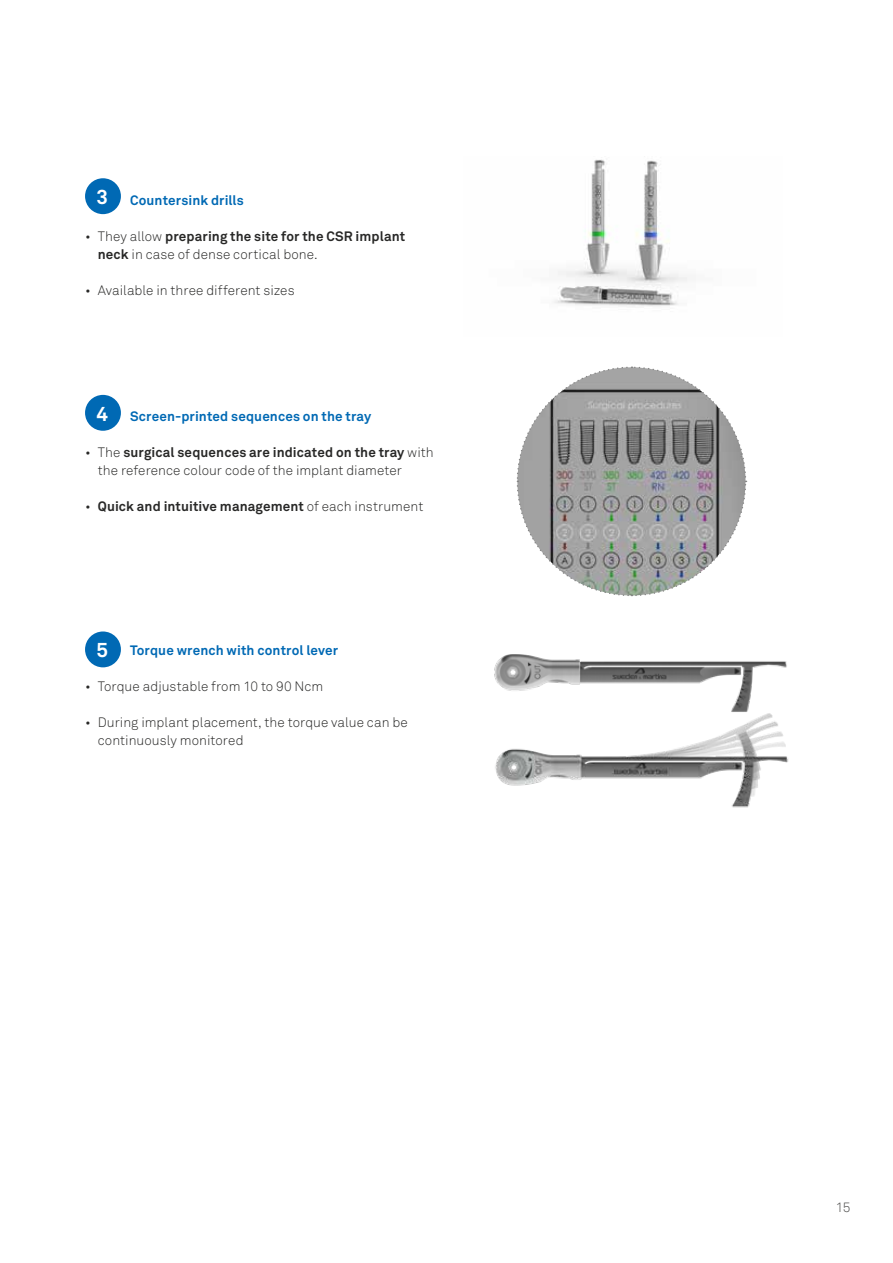
<style>
.page{position:relative;width:893px;height:1263px;background:#fff}
.page>*{position:absolute;margin:0;border:0;box-sizing:border-box;transform-origin:0 0}
.t1{font:700 20.25px "Akkurat Pro";color:#fff}
.t2{font:13.5px/18px "Akkurat Light Pro";letter-spacing:.005em;color:#282827}
.t3{font:700 13.5px "Akkurat Pro";letter-spacing:.01em;color:#282827}
.t4{font:700 13.5px "Akkurat Pro";letter-spacing:.01em;color:#0069b4}
.t5{font:13.5px "Akkurat Light Pro";color:#4a4a49}
.s1{font-family:"Akkurat Light Pro";font-weight:400}
.s2{font-family:"Akkurat Pro";font-weight:700}
</style>
<div class="page">
<img style="left:554px;top:159px;width:134px;height:148px">
<img style="left:495px;top:757px;width:293px;height:51px">
<img style="left:494px;top:654px;width:293px;height:103px">
<div style="left:85px;top:178px;width:36px;height:36px;background:#0069b4;border-radius:50%"></div>
<div style="left:85px;top:395px;width:36px;height:36px;background:#0069b4;border-radius:50%"></div>
<div style="left:85px;top:631px;width:36px;height:36px;background:#0069b4;border-radius:50%"></div>
<svg style="left:516px;top:366px;width:231px;height:231px"></svg>
<h1 class="t1" style="left:97px;top:184px;width:13px">3</h1>
<p class="t4" style="left:130px;top:191px;width:115px">Countersink drills</p>
<p class="t3" style="left:85px;top:227px;width:322px"><span class="s1">• They allow</span> preparing the site for the CSR implant</p>
<p class="t2" style="left:98px;top:245px;width:221px"><span class="s2">neck</span> in case of dense cortical bone.</p>
<p class="t2" style="left:85px;top:281px;width:211px">• Available in three different sizes</p>
<h1 class="t1" style="left:97px;top:401px;width:13px">4</h1>
<p class="t4" style="left:130px;top:407px;width:243px">Screen-printed sequences on the tray</p>
<p class="t3" style="left:85px;top:443px;width:350px"><span class="s1">• The</span> surgical sequences are indicated on the tray <span class="s1">with</span></p>
<p class="t2" style="left:98px;top:461px;width:306px">the reference colour code of the implant diameter</p>
<p class="t3" style="left:85px;top:497px;width:340px"><span class="s1">•</span> Quick and intuitive management <span class="s1">of each instrument</span></p>
<h1 class="t1" style="left:97px;top:638px;width:13px">5</h1>
<p class="t4" style="left:130px;top:641px;width:210px">Torque wrench with control lever</p>
<p class="t2" style="left:85px;top:677px;width:240px">• Torque adjustable from 10 to 90 Ncm</p>
<p class="t2" style="left:98px;top:713px;width:311px;text-indent:-13px">• During implant placement, the torque value can be continuously monitored</p>
<p class="t5" style="left:836px;top:1199px;width:16px">15</p>
</div>
